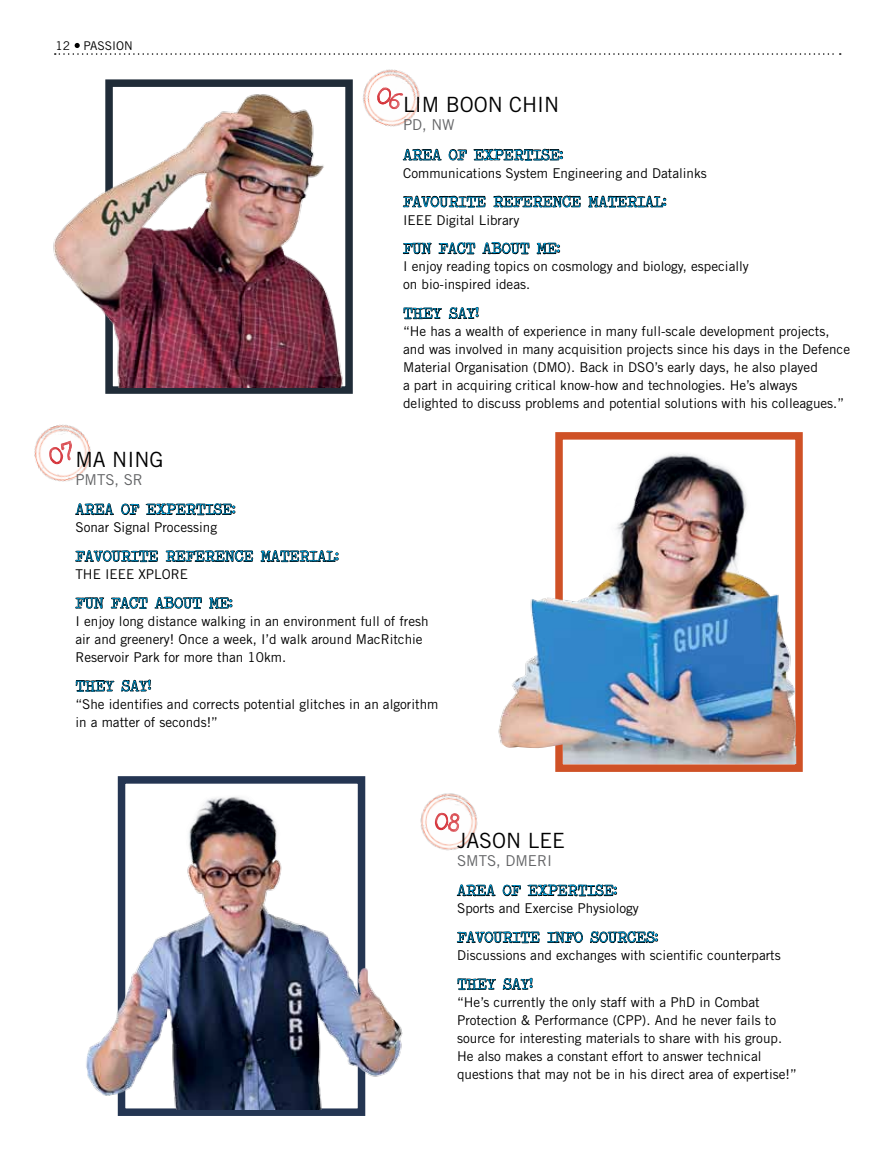
<style>
.page{position:relative;width:893px;height:1170px;background:#fff}
.page>*{position:absolute;margin:0;border:0;box-sizing:border-box;transform-origin:0 0}
.t1{font:21px "Trade Gothic";color:#000}
.t2{font:16.5px "Traveling Typewriter";color:#00aeef}
.t3{font:15px "Trade Gothic";color:#636466}
.t4{font:13.5px/18px "Trade Gothic";color:#000}
.t5{font:12px "Trade Gothic";color:#000}
</style>
<div class="page">
<svg style="left:55px;top:43px;width:786px;height:12px"></svg>
<img style="left:34px;top:424px;width:57px;height:58px">
<img style="left:347px;top:52px;width:88px;height:75px">
<img style="left:436px;top:793px;width:42px;height:58px">
<div style="left:555px;top:432px;width:248px;height:339px;border:8px solid #cf5126"></div>
<img style="left:498px;top:441px;width:298px;height:323px">
<svg style="left:403px;top:149px;width:39px;height:12px"></svg>
<svg style="left:449px;top:149px;width:18px;height:11px"></svg>
<svg style="left:473px;top:148px;width:90px;height:13px"></svg>
<svg style="left:403px;top:195px;width:83px;height:13px"></svg>
<svg style="left:493px;top:195px;width:88px;height:13px"></svg>
<svg style="left:588px;top:195px;width:79px;height:13px"></svg>
<svg style="left:403px;top:242px;width:29px;height:13px"></svg>
<svg style="left:438px;top:242px;width:37px;height:12px"></svg>
<svg style="left:482px;top:242px;width:48px;height:12px"></svg>
<svg style="left:536px;top:242px;width:24px;height:13px"></svg>
<svg style="left:403px;top:307px;width:39px;height:13px"></svg>
<svg style="left:449px;top:307px;width:30px;height:13px"></svg>
<div style="left:105px;top:79px;width:248px;height:315px;border:8px solid #202c38"></div>
<img style="left:53px;top:77px;width:322px;height:310px">
<div style="left:118px;top:776px;width:247px;height:339px;border:8px solid #243552"></div>
<img style="left:86px;top:782px;width:350px;height:326px">
<svg style="left:75px;top:503px;width:39px;height:12px"></svg>
<svg style="left:121px;top:503px;width:18px;height:12px"></svg>
<svg style="left:146px;top:503px;width:90px;height:12px"></svg>
<svg style="left:75px;top:550px;width:83px;height:13px"></svg>
<svg style="left:166px;top:550px;width:87px;height:12px"></svg>
<svg style="left:260px;top:550px;width:79px;height:13px"></svg>
<svg style="left:75px;top:597px;width:29px;height:12px"></svg>
<svg style="left:111px;top:597px;width:37px;height:12px"></svg>
<svg style="left:154px;top:596px;width:48px;height:13px"></svg>
<svg style="left:209px;top:597px;width:24px;height:13px"></svg>
<svg style="left:76px;top:680px;width:39px;height:12px"></svg>
<svg style="left:121px;top:679px;width:30px;height:13px"></svg>
<svg style="left:457px;top:884px;width:39px;height:12px"></svg>
<svg style="left:503px;top:884px;width:18px;height:12px"></svg>
<svg style="left:527px;top:884px;width:90px;height:12px"></svg>
<svg style="left:457px;top:931px;width:83px;height:12px"></svg>
<svg style="left:547px;top:931px;width:36px;height:12px"></svg>
<svg style="left:590px;top:931px;width:68px;height:12px"></svg>
<svg style="left:457px;top:978px;width:39px;height:13px"></svg>
<svg style="left:503px;top:977px;width:30px;height:13px"></svg>
<svg style="left:47px;top:440px;width:29px;height:26px"></svg>
<svg style="left:375px;top:86px;width:29px;height:24px"></svg>
<svg style="left:434px;top:812px;width:27px;height:20px"></svg>
<p class="t5" style="left:56px;top:38px;width:43px">12 Passion</p>
<h1 class="t1" style="left:75px;top:447px;width:64px">Ma Ning</h1>
<p class="t3" style="left:75px;top:470px;width:69px">PMTS, SR</p>
<h1 class="t1" style="left:403px;top:92px;width:71px">Lim Boon</h1>
<h1 class="t1" style="left:509px;top:92px;width:25px">Chin</h1>
<p class="t3" style="left:403px;top:116px;width:53px">PD, NW</p>
<p class="t2" style="left:403px;top:144px;width:161px">AREA OF EXPERTISE:</p>
<p class="t4" style="left:403px;top:164px;width:305px">Communications System Engineering and Datalinks</p>
<p class="t2" style="left:403px;top:190px;width:264px">FAVOURITE REFERENCE MATERIAL:</p>
<p class="t4" style="left:403px;top:211px;width:118px">IEEE Digital Library</p>
<p class="t2" style="left:403px;top:237px;width:158px">FUN FACT ABOUT ME:</p>
<p class="t4" style="left:403px;top:257px;width:347px">I enjoy reading topics on cosmology and biology, especially on bio-inspired ideas.</p>
<p class="t2" style="left:403px;top:302px;width:77px">THEY SAY!</p>
<p class="t4" style="left:403px;top:322px;width:448px">“He has a wealth of experience in many full-scale development projects, and was involved in many acquisition projects since his days in the Defence Material Organisation (DMO). Back in DSO’s early days, he also played<br>a part in acquiring critical know-how and technologies. He’s always delighted to discuss problems and potential solutions with his colleagues.”</p>
<p class="t2" style="left:75px;top:498px;width:161px">AREA OF EXPERTISE:</p>
<p class="t4" style="left:75px;top:518px;width:143px">Sonar Signal Processing</p>
<p class="t2" style="left:75px;top:545px;width:264px">FAVOURITE REFERENCE MATERIAL:</p>
<p class="t4" style="left:75px;top:565px;width:80px">The IEEE Xplore</p>
<p class="t2" style="left:75px;top:592px;width:158px">FUN FACT ABOUT ME:</p>
<p class="t4" style="left:75px;top:612px;width:355px">I enjoy long distance walking in an environment full of fresh air and greenery! Once a week, I’d walk around MacRitchie<br>Reservoir Park for more than 10km.</p>
<p class="t2" style="left:75px;top:674px;width:77px">THEY SAY!</p>
<p class="t4" style="left:75px;top:694px;width:364px">“She identifies and corrects potential glitches in an algorithm in a matter of seconds!”</p>
<h1 class="t1" style="left:457px;top:827px;width:24px">Jason</h1>
<h1 class="t1" style="left:528px;top:827px;width:39px">LEE</h1>
<p class="t3" style="left:457px;top:851px;width:96px">SMTS, DMERI</p>
<p class="t2" style="left:457px;top:879px;width:161px">AREA OF EXPERTISE:</p>
<p class="t4" style="left:457px;top:899px;width:183px">Sports and Exercise Physiology</p>
<p class="t2" style="left:457px;top:926px;width:202px">FAVOURITE INFO SOURCES:</p>
<p class="t4" style="left:457px;top:946px;width:325px">Discussions and exchanges with scientific counterparts</p>
<p class="t2" style="left:457px;top:972px;width:77px">THEY SAY!</p>
<p class="t4" style="left:457px;top:993px;width:341px">“He’s currently the only staff with a PhD in Combat Protection &amp; Performance (CPP). And he never fails to source for interesting materials to share with his group.<br>He also makes a constant effort to answer technical questions that may not be in his direct area of expertise!”</p>
</div>
